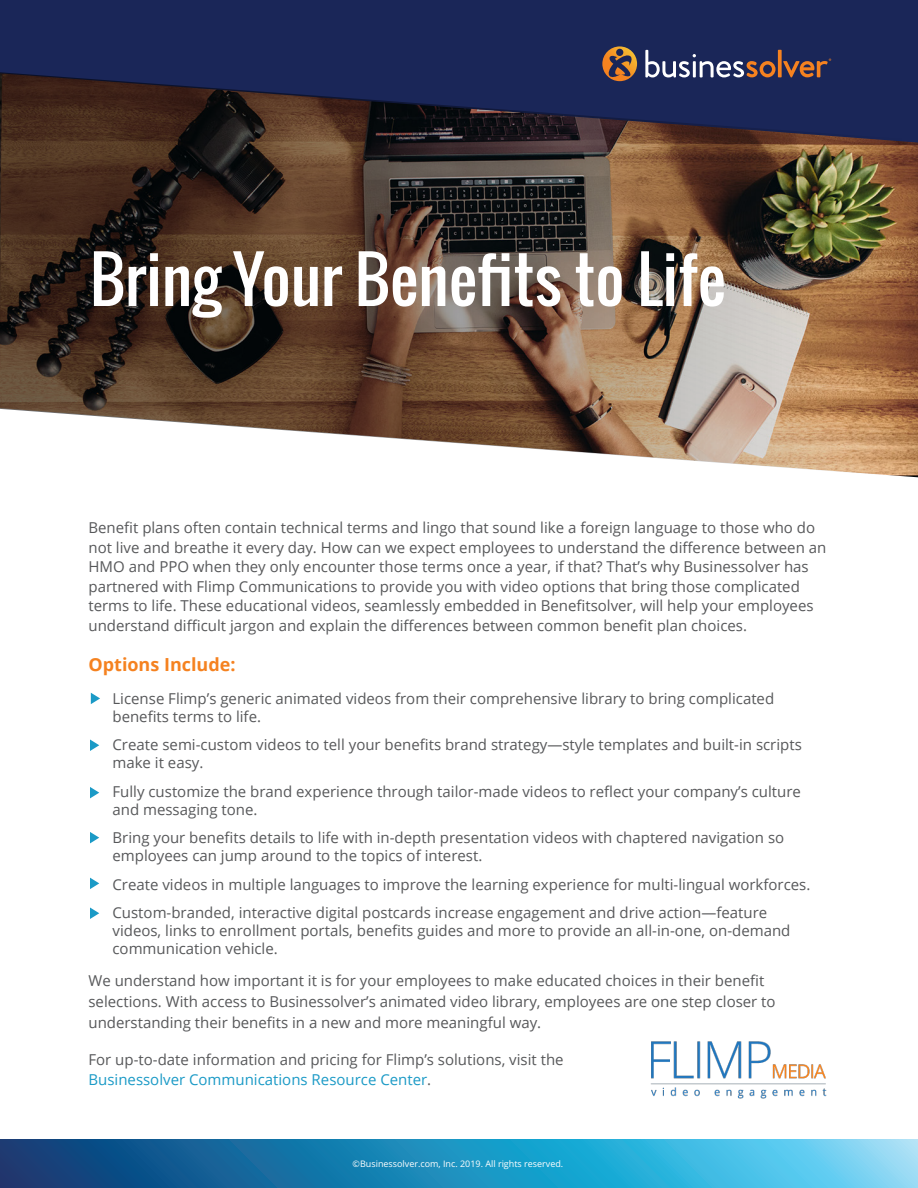
<style>
.page{position:relative;width:918px;height:1188px;background:#fff}
.page>*{position:absolute;margin:0;border:0;box-sizing:border-box;transform-origin:0 0}
.t1{font:62.55px "Oswald";color:#fff}
.subhead{font:700 18px "Open Sans";color:#f58220}
.Bullets{font:15px/19.5px "Open Sans";color:#57585a}
.t2{font:9px "Open Sans";color:#fff}
.s1{color:#1b9ac6}
</style>
<div class="page">
<svg style="left:0;top:1139px;width:918px;height:49px;background:#2b8fbc"></svg>
<div style="left:0;top:0;width:918px;height:220px;background:#1a2658"></div>
<svg style="left:645px;top:50px;width:131px;height:22px"></svg>
<svg style="left:778px;top:50px;width:4px;height:27px"></svg>
<svg style="left:602px;top:46px;width:35px;height:26px"></svg>
<svg style="left:783px;top:59px;width:48px;height:13px"></svg>
<img style="left:0;top:72px;width:918px;height:406px">
<img style="left:650px;top:1041px;width:177px;height:58px">
<svg style="left:91px;top:693px;width:9px;height:11px"></svg>
<svg style="left:90px;top:739px;width:9px;height:12px"></svg>
<svg style="left:90px;top:787px;width:9px;height:11px"></svg>
<svg style="left:90px;top:832px;width:9px;height:11px"></svg>
<svg style="left:90px;top:878px;width:9px;height:11px"></svg>
<svg style="left:90px;top:907px;width:9px;height:12px"></svg>
<p class="t1" style="left:90px;top:232px;width:637px">Bring Your Benefits to Life</p>
<p class="Bullets" style="left:88px;top:518px;width:739px">Benefit plans often contain technical terms and lingo that sound like a foreign language to those who do not live and breathe it every day. How can we expect employees to understand the difference between an HMO and PPO when they only encounter those terms once a year, if that? That’s why Businessolver has partnered with Flimp Communications to provide you with video options that bring those complicated terms to life. These educational videos, seamlessly embedded in Benefitsolver, will help your employees understand difficult jargon and explain the differences between common benefit plan choices.</p>
<p class="subhead" style="left:88px;top:651px;width:149px">Options Include:</p>
<p class="Bullets" style="left:112px;top:689px;width:663px;line-height:18px">License Flimp’s generic animated videos from their comprehensive library to bring complicated benefits terms to life.</p>
<p class="Bullets" style="left:112px;top:735px;width:691px;line-height:18px">Create semi-custom videos to tell your benefits brand strategy—style templates and built-in scripts make it easy.</p>
<p class="Bullets" style="left:112px;top:782px;width:690px;line-height:18px">Fully customize the brand experience through tailor-made videos to reflect your company’s culture and messaging tone.</p>
<p class="Bullets" style="left:112px;top:828px;width:673px;line-height:18px">Bring your benefits details to life with in-depth presentation videos with chaptered navigation so employees can jump around to the topics of interest.</p>
<p class="Bullets" style="left:112px;top:874px;width:699px">Create videos in multiple languages to improve the learning experience for multi-lingual workforces.</p>
<p class="Bullets" style="left:112px;top:903px;width:679px;line-height:18px">Custom-branded, interactive digital postcards increase engagement and drive action—feature videos, links to enrollment portals, benefits guides and more to provide an all-in-one, on-demand communication vehicle.</p>
<p class="Bullets" style="left:88px;top:969px;width:689px;line-height:21px">We understand how important it is for your employees to make educated choices in their benefit selections. With access to Businessolver’s animated video library, employees are one step closer to understanding their benefits in a new and more meaningful way.</p>
<p class="Bullets" style="left:88px;top:1049px;width:477px">For up-to-date information and pricing for Flimp’s solutions, visit the<br><span class="s1">Businessolver Communications Resource Center</span>.</p>
<p class="t2" style="left:353px;top:1157px;width:212px">©Businessolver.com, Inc. 2019. All rights reserved.</p>
</div>
